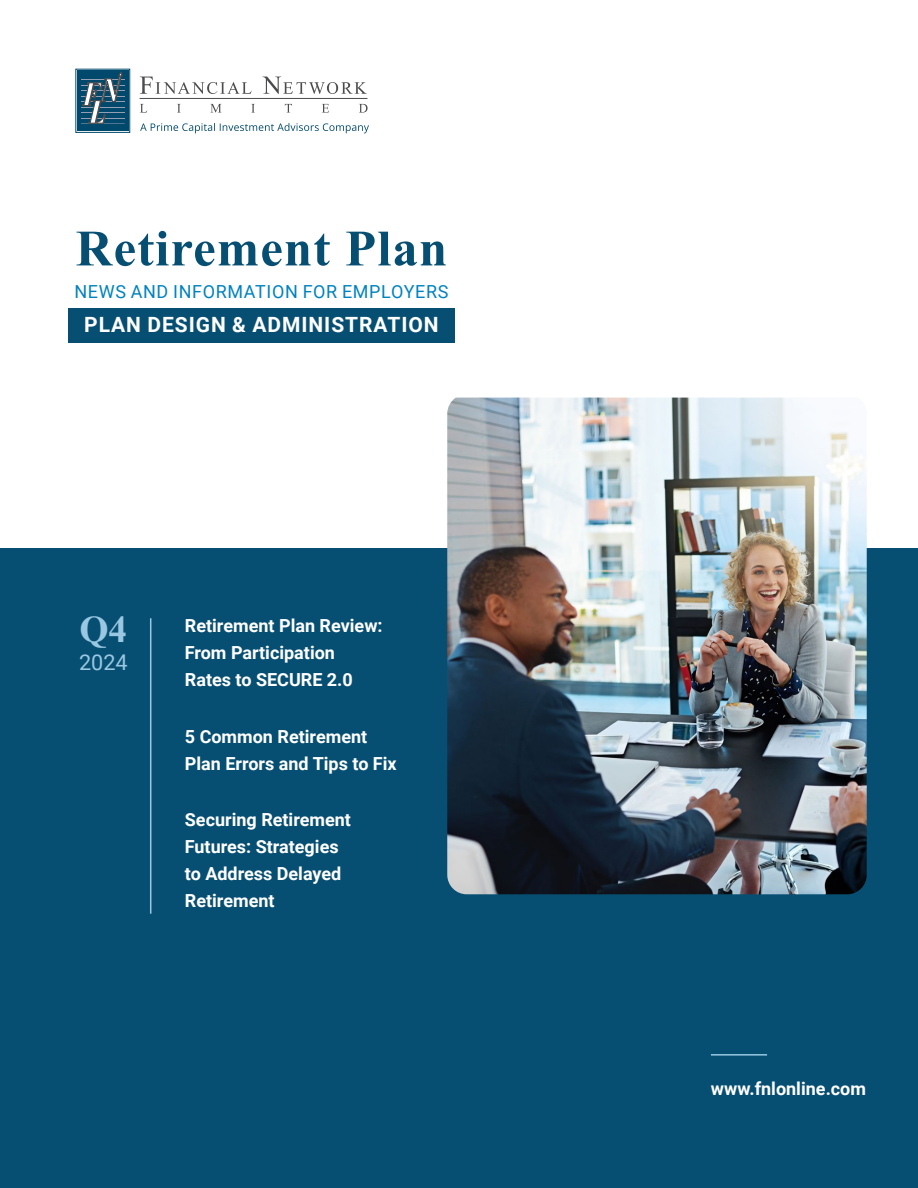
<style>
.page{position:relative;width:918px;height:1188px;background:#fff}
.page>*{position:absolute;margin:0;border:0;box-sizing:border-box;transform-origin:0 0}
.t1{font:700 51px "Times New Roman";letter-spacing:.02em;color:#074f72}
.t2{font:700 37.5px "Times New Roman";color:#9ac7e2}
.t3{font:21.75px "Roboto";color:#9ac7e2}
.t4{font:700 21px "Roboto";letter-spacing:.045em;color:#fff}
.t5{font:700 18px/27px "Roboto";color:#fff}
.t6{font:18px "Roboto";letter-spacing:.035em;color:#0082bf}
</style>
<div class="page">
<div style="left:0;top:548px;width:918px;height:640px;background:#074f72"></div>
<svg style="left:140px;top:77px;width:112px;height:17px"></svg>
<svg style="left:263px;top:77px;width:104px;height:17px"></svg>
<svg style="left:140px;top:104px;width:7px;height:9px"></svg>
<svg style="left:177px;top:104px;width:4px;height:9px"></svg>
<svg style="left:210px;top:104px;width:12px;height:9px"></svg>
<svg style="left:251px;top:104px;width:4px;height:9px"></svg>
<svg style="left:285px;top:104px;width:7px;height:9px"></svg>
<svg style="left:322px;top:104px;width:7px;height:9px"></svg>
<svg style="left:359px;top:104px;width:9px;height:9px"></svg>
<hr style="left:140px;top:98px;width:227px;height:1px;background:#4b4b4d">
<div style="left:76px;top:69px;width:54px;height:64px;border:1px solid #00496c"></div>
<div style="left:77px;top:71px;width:51px;height:60px;background:#00496c"></div>
<hr style="left:81px;top:112px;width:44px;height:1px;background:#949eb2">
<hr style="left:81px;top:118px;width:44px;height:1px;background:#949eb2">
<hr style="left:81px;top:123px;width:44px;height:1px;background:#949eb2">
<hr style="left:81px;top:102px;width:44px;height:1px;background:#949eb2">
<hr style="left:81px;top:107px;width:44px;height:1px;background:#949eb2">
<hr style="left:81px;top:91px;width:44px;height:1px;background:#949eb2">
<hr style="left:81px;top:96px;width:44px;height:1px;background:#949eb2">
<hr style="left:81px;top:85px;width:44px;height:1px;background:#949eb2">
<hr style="left:81px;top:80px;width:44px;height:1px;background:#949eb2">
<svg style="left:82px;top:72px;width:41px;height:52px"></svg>
<svg style="left:140px;top:123px;width:229px;height:10px"></svg>
<img style="left:447px;top:398px;width:420px;height:496px">
<hr style="left:150px;top:618px;width:1px;height:296px;background:#9ac7e2">
<hr style="left:711px;top:1054px;width:56px;height:2px;background:#9ac7e2">
<div style="left:68px;top:308px;width:387px;height:35px;background:#074f72"></div>
<h1 class="t1" style="left:76px;top:213px;width:373px">Retirement Plan</h1>
<p class="t6" style="left:74px;top:279px;width:375px">NEWS AND INFORMATION FOR EMPLOYERS</p>
<p class="t4" style="left:84px;top:309px;width:356px">PLAN DESIGN &amp; ADMINISTRATION</p>
<h2 class="t2" style="left:79px;top:604px;width:49px">Q4</h2>
<p class="t3" style="left:79px;top:647px;width:50px">2024</p>
<p class="t5" style="left:185px;top:611px;width:199px">Retirement Plan Review:<br>From Participation<br>Rates to SECURE 2.0</p>
<p class="t5" style="left:185px;top:722px;width:213px">5 Common Retirement<br>Plan Errors and Tips to Fix</p>
<p class="t5" style="left:185px;top:806px;width:168px">Securing Retirement<br>Futures: Strategies to Address Delayed<br>Retirement</p>
<p class="t5" style="left:711px;top:1074px;width:157px">www.fnlonline.com</p>
</div>
